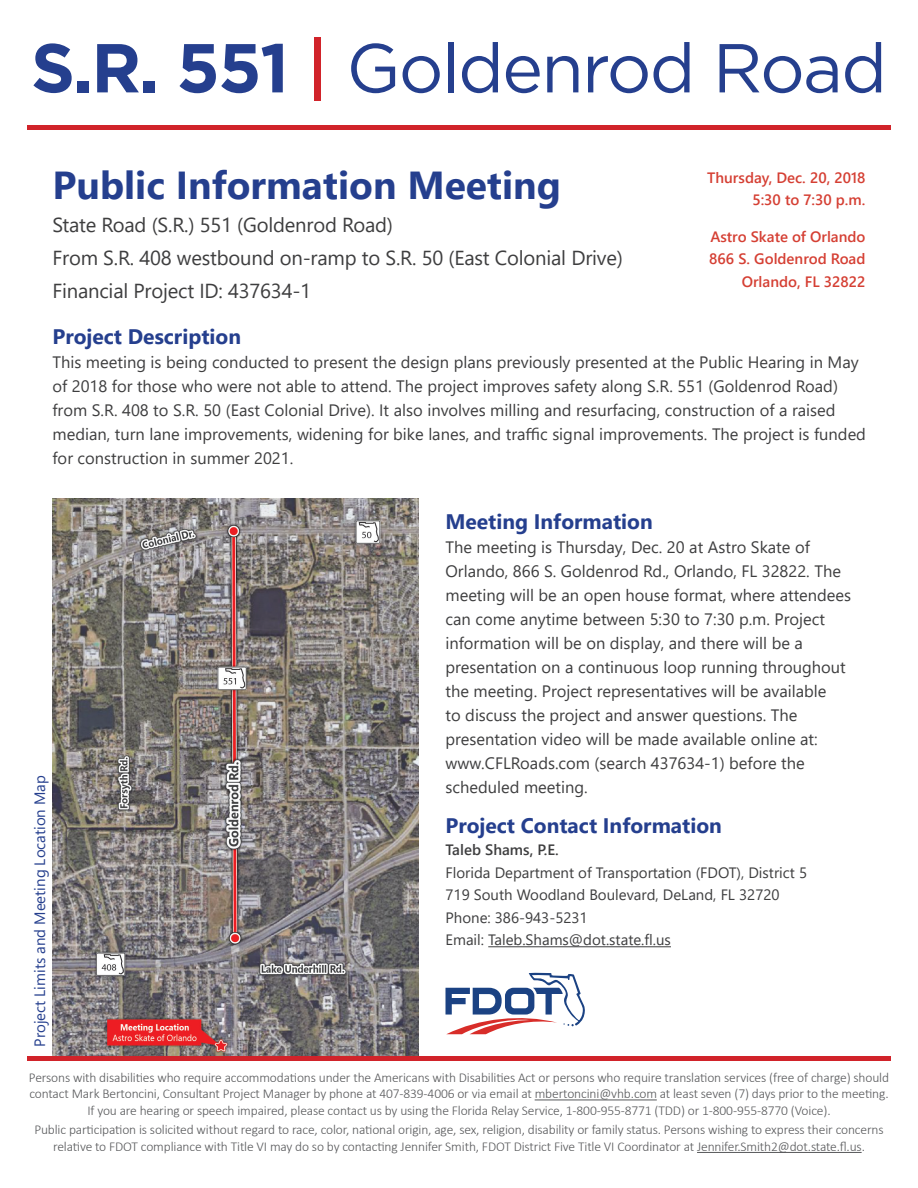
<style>
.page{position:relative;width:918px;height:1188px;background:#fff}
.page>*{position:absolute;margin:0;border:0;box-sizing:border-box;transform-origin:0 0}
.t1{font:69px "Gotham";letter-spacing:-.025em;color:#253f8e}
.t2{font:700 39px "Segoe UI";color:#253f8e}
.t3{font:700 21px "Segoe UI";color:#253f8e}
.t4{font:20.25px/33px "Segoe UI";letter-spacing:-.01em;color:#3e3e3f}
.t5{font:16.5px/24px "Segoe UI";color:#3e3e3f}
.t6{font:15px/22.5px "Segoe UI";color:#3e3e3f}
.t7{font:600 15px/22.5px "Segoe UI";color:#d53f33;text-align:right}
.t8{font:15px "Segoe UI";color:#253f8e}
.t9{font:600 15px "Segoe UI";color:#3e3e3f}
.t10{font:300 13.5px/16.5px "Calibri";letter-spacing:-.01em;color:#57585a;text-align:center}
.s1{font-weight:700}
.s2{font-weight:500;color:#d1232a}
</style>
<div class="page">
<svg style="left:446px;top:973px;width:139px;height:61px"></svg>
<hr style="left:535px;top:1100px;width:122px;height:1px;background:#57585a">
<hr style="left:697px;top:1152px;width:165px;height:1px;background:#57585a">
<hr style="left:488px;top:946px;width:183px;height:1px;background:#3e3e3f">
<hr style="left:27px;top:126px;width:864px;height:4px;background:#d1232a">
<img style="left:52px;top:499px;width:366px;height:557px">
<hr style="left:27px;top:1056px;width:864px;height:4px;background:#d1232a">
<h1 class="t1" style="left:31px;top:24px;width:858px"><span class="s1">S.R. 551</span> <span class="s2">|</span> Goldenrod Road</h1>
<h2 class="t2" style="left:52px;top:148px;width:510px">Public Information Meeting</h2>
<p class="t4" style="left:52px;top:206px;width:572px">State Road (S.R.) 551 (Goldenrod Road)<br>From S.R. 408 westbound on-ramp to S.R. 50 (East Colonial Drive)<br>Financial Project ID: 437634-1</p>
<p class="t7" style="left:707px;top:165px;width:160px">Thursday, Dec. 20, 2018<br>5:30 to 7:30 p.m.</p>
<p class="t7" style="left:709px;top:224px;width:158px">Astro Skate of Orlando<br>866 S. Goldenrod Road<br>Orlando, FL 32822</p>
<p class="t3" style="left:52px;top:316px;width:190px">Project Description</p>
<p class="t5" style="left:52px;top:348px;width:815px">This meeting is being conducted to present the design plans previously presented at the Public Hearing in May of 2018 for those who were not able to attend. The project improves safety along S.R. 551 (Goldenrod Road) from S.R. 408 to S.R. 50 (East Colonial Drive). It also involves milling and resurfacing, construction of a raised median, turn lane improvements, widening for bike lanes, and traffic signal improvements. The project is funded for construction in summer 2021.</p>
<p class="t8" style="left:26px;top:1047px;width:273px;rotate:-90deg">Project Limits and Meeting Location Map</p>
<p class="t3" style="left:446px;top:502px;width:209px">Meeting Information</p>
<p class="t5" style="left:446px;top:534px;width:407px">The meeting is Thursday, Dec. 20 at Astro Skate of Orlando, 866 S. Goldenrod Rd., Orlando, FL 32822. The meeting will be an open house format, where attendees can come anytime between 5:30 to 7:30 p.m. Project information will be on display, and there will be a presentation on a continuous loop running throughout the meeting. Project representatives will be available<br>to discuss the project and answer questions. The presentation video will be made available online at: www.CFLRoads.com (search 437634-1) before the scheduled meeting.</p>
<p class="t3" style="left:446px;top:806px;width:278px">Project Contact Information</p>
<p class="t9" style="left:446px;top:836px;width:115px">Taleb Shams, P.E.</p>
<p class="t6" style="left:446px;top:860px;width:363px">Florida Department of Transportation (FDOT), District 5<br>719 South Woodland Boulevard, DeLand, FL 32720<br>Phone: 386-943-5231<br>Email: Taleb.Shams@dot.state.fl.us</p>
<p class="t10" style="left:29px;top:1069px;width:862px">Persons with disabilities who require accommodations under the Americans with Disabilities Act or persons who require translation services (free of charge) should contact Mark Bertoncini, Consultant Project Manager by phone at 407-839-4006 or via email at mbertoncini@vhb.com at least seven (7) days prior to the meeting.<br>If you are hearing or speech impaired, please contact us by using the Florida Relay Service, 1-800-955-8771 (TDD) or 1-800-955-8770 (Voice).</p>
<p class="t10" style="left:34px;top:1121px;width:851px">Public participation is solicited without regard to race, color, national origin, age, sex, religion, disability or family status. Persons wishing to express their concerns relative to FDOT compliance with Title VI may do so by contacting Jennifer Smith, FDOT District Five Title VI Coordinator at Jennifer.Smith2@dot.state.fl.us.</p>
</div>
